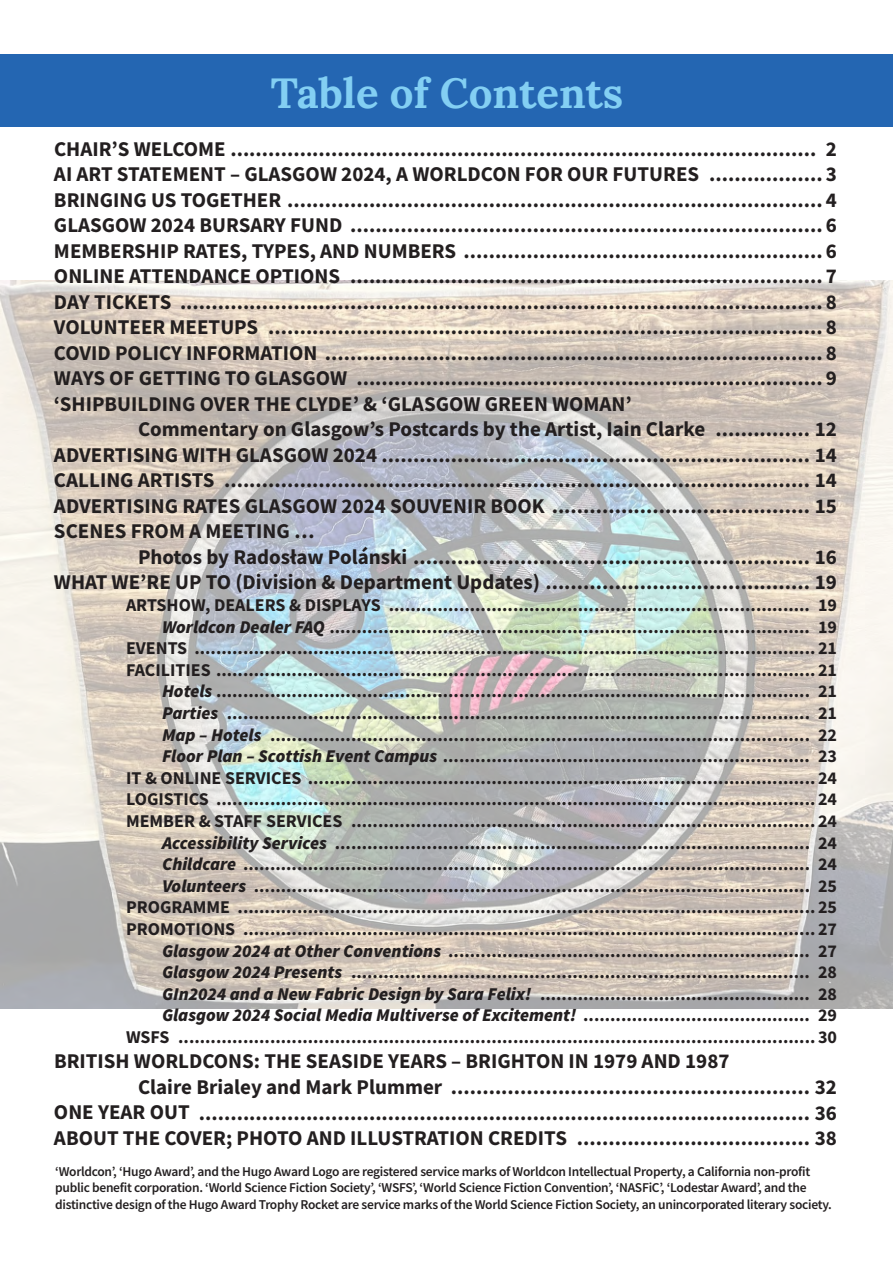
<style>
.page{position:relative;width:893px;height:1263px;background:#fff}
.page>*{position:absolute;margin:0;border:0;box-sizing:border-box;transform-origin:0 0}
.t1{font:700 42px "Lora";color:#83cff3}
.t2{font:700 21px/25.5px "Source Sans Pro";color:#231f20}
.t3{font:700 18px "Source Sans Pro";color:#231f20}
.t4{font:italic 900 18px "Source Sans Pro";color:#231f20}
.t5{font:600 13.5px/16.2px "Source Sans Pro";letter-spacing:-.02em;color:#231f20}
.s1{font-weight:900;font-style:italic}
.s2{font-weight:700;font-style:normal}
</style>
<div class="page">
<img style="left:0;top:281px;width:893px;height:727px">
<div style="left:0;top:54px;width:893px;height:73px;background:#2466b2"></div>
<p class="t1" style="left:271px;top:65px;width:354px">Table of Contents</p>
<p class="t2" style="left:54px;top:136px;width:784px">CHAIR’S WELCOME ............................................................................................. 2</p>
<p class="t2" style="left:54px;top:161px;width:785px">AI ART STATEMENT – GLASGOW 2024, A WORLDCON FOR OUR FUTURES .................. 3</p>
<p class="t2" style="left:54px;top:187px;width:785px">BRINGING US TOGETHER ..................................................................................... 4</p>
<p class="t2" style="left:54px;top:212px;width:785px">GLASGOW 2024 BURSARY FUND ........................................................................... 6</p>
<p class="t2" style="left:54px;top:238px;width:785px">MEMBERSHIP RATES, TYPES, AND NUMBERS ......................................................... 6</p>
<p class="t2" style="left:54px;top:263px;width:785px">ONLINE ATTENDANCE OPTIONS ........................................................................... 7</p>
<p class="t2" style="left:54px;top:289px;width:785px">DAY TICKETS ...................................................................................................... 8</p>
<p class="t2" style="left:54px;top:314px;width:785px">VOLUNTEER MEETUPS ........................................................................................ 8</p>
<p class="t2" style="left:54px;top:340px;width:785px">COVID POLICY INFORMATION ............................................................................... 8</p>
<p class="t2" style="left:54px;top:365px;width:785px">WAYS OF GETTING TO GLASGOW .......................................................................... 9</p>
<p class="t2" style="left:138px;top:391px;width:701px;text-indent:-84px">‘SHIPBUILDING OVER THE CLYDE’ &amp; ‘GLASGOW GREEN WOMAN’<br>Commentary on Glasgow’s Postcards by the Artist, Iain Clarke ............... 12</p>
<p class="t2" style="left:54px;top:442px;width:785px">ADVERTISING WITH GLASGOW 2024 .................................................................... 14</p>
<p class="t2" style="left:54px;top:467px;width:785px">CALLING ARTISTS ............................................................................................. 14</p>
<p class="t2" style="left:54px;top:493px;width:785px">ADVERTISING RATES GLASGOW 2024 SOUVENIR BOOK ......................................... 15</p>
<p class="t2" style="left:138px;top:518px;width:700px;text-indent:-84px">SCENES FROM A MEETING …<br>Photos by Radosław Polánski ............................................................... 16</p>
<p class="t2" style="left:54px;top:569px;width:785px">WHAT WE’RE UP TO (Division &amp; Department Updates) .......................................... 19</p>
<p class="t3" style="left:126px;top:593px;width:712px">ARTSHOW, DEALERS &amp; DISPLAYS .............................................................................. 19</p>
<p class="t3" style="left:162px;top:614px;width:676px"><span class="s1">Worldcon Dealer FAQ</span> ......................................................................................... 19</p>
<p class="t3" style="left:126px;top:636px;width:712px">EVENTS ................................................................................................................... 21</p>
<p class="t3" style="left:126px;top:657px;width:712px">FACILITIES ............................................................................................................... 21</p>
<p class="t3" style="left:162px;top:679px;width:676px"><span class="s1">Hotels</span> .............................................................................................................. 21</p>
<p class="t3" style="left:162px;top:701px;width:676px"><span class="s1">Parties</span> ............................................................................................................ 21</p>
<p class="t3" style="left:162px;top:722px;width:676px"><span class="s1">Map – Hotels</span> .................................................................................................... 22</p>
<p class="t3" style="left:162px;top:744px;width:676px"><span class="s1">Floor Plan – Scottish Event Campus</span> .................................................................... 23</p>
<p class="t3" style="left:126px;top:765px;width:712px">IT &amp; ONLINE SERVICES .............................................................................................. 24</p>
<p class="t3" style="left:126px;top:787px;width:712px">LOGISTICS ............................................................................................................... 24</p>
<p class="t3" style="left:126px;top:809px;width:712px">MEMBER &amp; STAFF SERVICES ...................................................................................... 24</p>
<p class="t3" style="left:162px;top:830px;width:676px"><span class="s1">Accessibility Services</span> ........................................................................................ 24</p>
<p class="t3" style="left:162px;top:852px;width:676px"><span class="s1">Childcare</span> ......................................................................................................... 24</p>
<p class="t3" style="left:162px;top:873px;width:676px"><span class="s1">Volunteers</span> ....................................................................................................... 25</p>
<p class="t3" style="left:126px;top:895px;width:712px">PROGRAMME ........................................................................................................... 25</p>
<p class="t3" style="left:126px;top:917px;width:712px">PROMOTIONS .......................................................................................................... 27</p>
<p class="t3" style="left:162px;top:938px;width:676px"><span class="s1">Glasgow 2024 at Other Conventions</span> ................................................................... 27</p>
<p class="t3" style="left:162px;top:960px;width:676px"><span class="s1">Glasgow 2024 Presents</span> ..................................................................................... 28</p>
<p class="t3" style="left:162px;top:981px;width:676px"><span class="s1">GIn2024 and a New Fabric Design by Sara Felix!</span> .................................................. 28</p>
<p class="t4" style="left:162px;top:1003px;width:676px">Glasgow 2024 Social Media Multiverse of Excitement! <span class="s2">.......................................... 29</span></p>
<p class="t3" style="left:126px;top:1025px;width:712px">WSFS ...................................................................................................................... 30</p>
<p class="t2" style="left:138px;top:1048px;width:701px;text-indent:-84px">BRITISH WORLDCONS: THE SEASIDE YEARS – BRIGHTON IN 1979 AND 1987<br>Claire Brialey and Mark Plummer ......................................................... 32</p>
<p class="t2" style="left:54px;top:1099px;width:785px">ONE YEAR OUT ................................................................................................. 36</p>
<p class="t2" style="left:54px;top:1125px;width:785px">ABOUT THE COVER; PHOTO AND ILLUSTRATION CREDITS ..................................... 38</p>
<p class="t5" style="left:55px;top:1163px;width:778px">‘Worldcon’, ‘Hugo Award’, and the Hugo Award Logo are registered service marks of Worldcon Intellectual Property, a California non‑profit public benefit corporation. ‘World Science Fiction Society’, ‘WSFS’, ‘World Science Fiction Convention’, ‘NASFiC’, ‘Lodestar Award’, and the distinctive design of the Hugo Award Trophy Rocket are service marks of the World Science Fiction Society, an unincorporated literary society.</p>
</div>
